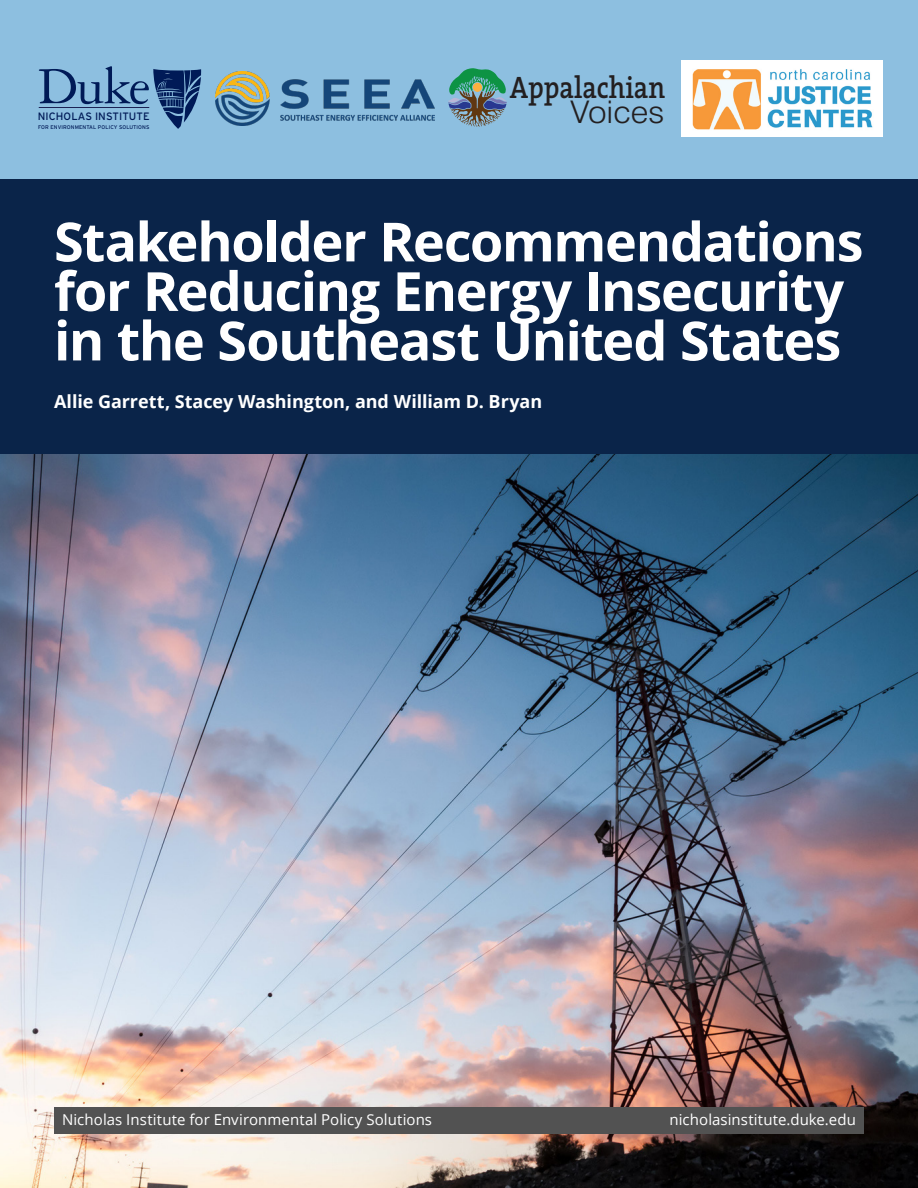
<style>
.page{position:relative;width:918px;height:1188px;background:#8dbfe0}
.page>*{position:absolute;margin:0;border:0;box-sizing:border-box;transform-origin:0 0}
.t1{font:700 54px/49.5px "Open Sans";letter-spacing:-.025em;color:#fff}
.t2{font:600 31.2px "The Serif";color:#231f20;scale:.85 1}
.t3{font:300 31.2px "Swiss 721 BT";color:#231f20;scale:1.07 1}
.t4{font:700 18px "Open Sans";letter-spacing:-.005em;color:#fff}
.t5{font:15px "Open Sans";letter-spacing:.005em;color:#fff}
.t6{font:10.65px "Interstate";letter-spacing:.005em;color:#001a57}
.t7{font:5.4px "Interstate";letter-spacing:.015em;color:#001a57}
</style>
<div class="page">
<img style="left:0;top:454px;width:918px;height:734px">
<div style="left:0;top:179px;width:918px;height:275px;background:#0a2449"></div>
<div style="left:54px;top:1107px;width:810px;height:27px;background:#525252"></div>
<svg style="left:39px;top:66px;width:162px;height:63px"></svg>
<svg style="left:448px;top:68px;width:59px;height:59px"></svg>
<img style="left:681px;top:60px;width:202px;height:76px">
<img style="left:215px;top:71px;width:220px;height:55px">
<p class="t6" style="left:38px;top:111px;width:113px">NICHOLAS INSTITUTE</p>
<p class="t7" style="left:38px;top:124px;width:113px">FOR ENVIRONMENTAL POLICY SOLUTIONS</p>
<p class="t2" style="left:510px;top:67px;width:184px">Appalachian</p>
<p class="t3" style="left:570px;top:92px;width:90px">Voices</p>
<p class="t1" style="left:54px;top:216px;width:811px">Stakeholder Recommendations for Reducing Energy Insecurity in the Southeast United States</p>
<p class="t4" style="left:54px;top:389px;width:490px">Allie Garrett, Stacey Washington, and William D. Bryan</p>
<p class="t5" style="left:62px;top:1110px;width:372px">Nicholas Institute for Environmental Policy Solutions</p>
<p class="t5" style="left:670px;top:1110px;width:188px">nicholasinstitute.duke.edu</p>
</div>
